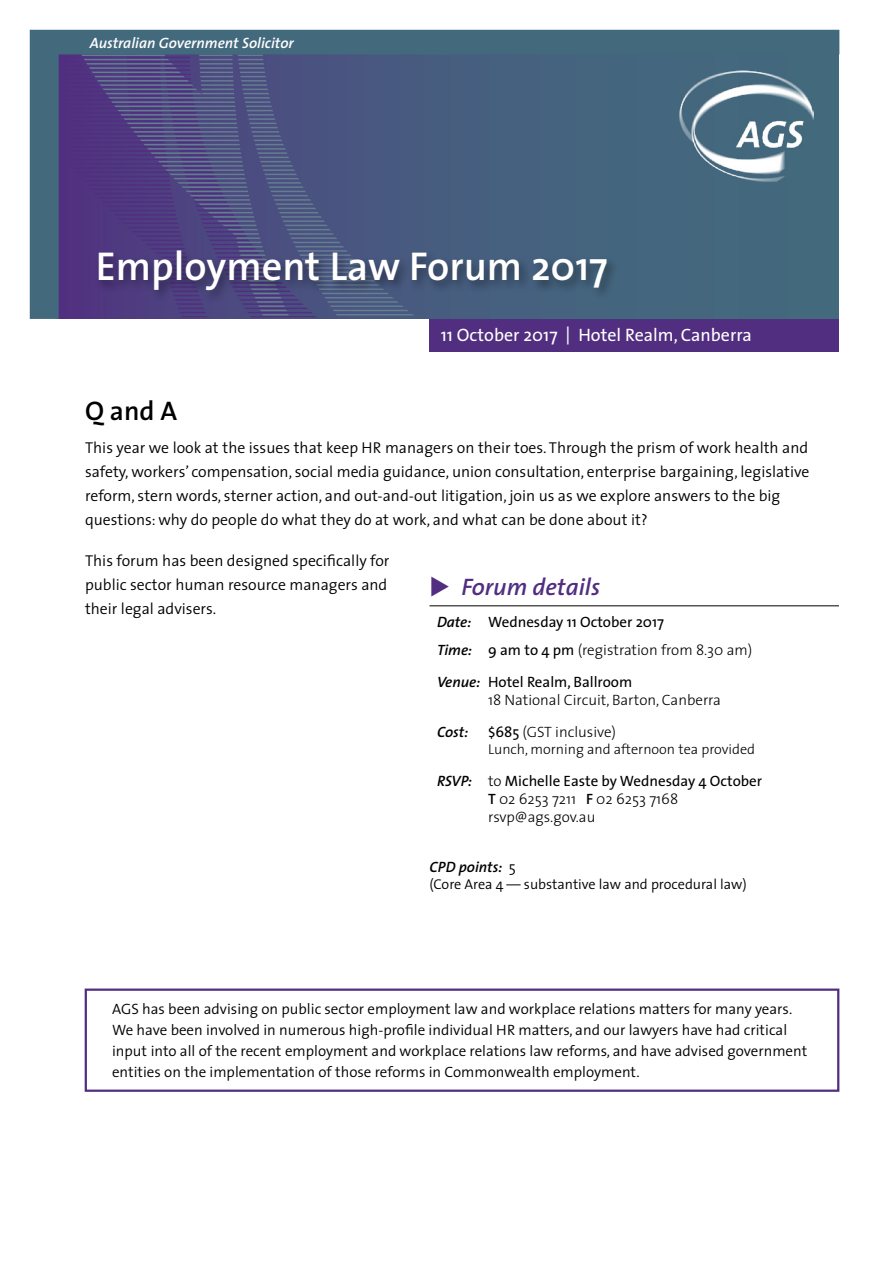
<style>
.page{position:relative;width:893px;height:1263px;background:#fff}
.page>*{position:absolute;margin:0;border:0;box-sizing:border-box;transform-origin:0 0}
.t1{font:600 40.5px "The Sans";color:#fff}
.t2{font:600 27px "The Sans";color:#000}
.t3{font:italic 600 24px "The Sans";color:#512e80}
.t4{font:18px "The Sans";color:#fff}
.t5{font:300 15.75px/24px "The Sans";color:#000}
.t6{font:300 15px/21px "The Sans";color:#000}
.t7{font:300 15px/18px "The Sans";color:#000}
.t8{font:15px/27.8px "The Sans";color:#000}
.t9{font:italic 600 15px "The Sans";color:#fff}
.t10{font:italic 600 15px "The Sans";color:#000}
.t11{font:300 14.25px "The Sans";color:#000}
.t12{font:300 14.25px "The Sans";color:#000}
.s1{font-weight:600;font-style:italic}
.s2{font-weight:300}
.s3{font-weight:400}
.s4{font-weight:600}
.s5{font-weight:300;font-style:normal}
</style>
<div class="page">
<hr style="left:429px;top:605px;width:410px;height:1px;background:#000">
<div style="left:85px;top:988px;width:754px;height:104px;border:2px solid #512e80"></div>
<div style="left:429px;top:319px;width:410px;height:33px;background:#512e80"></div>
<svg style="left:30px;top:30px;width:809px;height:289px;background:#4a5c7f"></svg>
<p class="t9" style="left:90px;top:30px;width:206px">Australian Government Solicitor</p>
<h1 class="t1" style="left:96px;top:233px;width:514px">Employment Law Forum 2017</h1>
<p class="t4" style="left:441px;top:320px;width:313px">11 October 2017 | Hotel Realm, Canberra</p>
<h2 class="t2" style="left:85px;top:389px;width:94px">Q and A</h2>
<p class="t5" style="left:85px;top:435px;width:726px">This year we look at the issues that keep HR managers on their toes. Through the prism of work health and safety, workers’ compensation, social media guidance, union consultation, enterprise bargaining, legislative reform, stern words, sterner action, and out-and-out litigation, join us as we explore answers to the big questions: why do people do what they do at work, and what can be done about it?</p>
<p class="t5" style="left:85px;top:548px;width:306px">This forum has been designed specifically for public sector human resource managers and their legal advisers.</p>
<h3 class="t3" style="left:429px;top:566px;width:172px">◆ Forum details</h3>
<p class="t8" style="left:437px;top:607px;width:317px"><span class="s1">Date:</span> Wednesday 11 October 2017<br><span class="s1">Time:</span> 9 am to 4 pm <span class="s2">(registration from 8.30 am)</span></p>
<p class="t7" style="left:488px;top:672px;width:235px;text-indent:-51px"><span class="s1">Venue:</span> <span class="s3">Hotel Realm, Ballroom<br></span>18 National Circuit, Barton, Canberra</p>
<p class="t10" style="left:437px;top:719px;width:33px">Cost:</p>
<p class="t7" style="left:488px;top:722px;width:130px"><span class="s3">$685</span> (GST inclusive)</p>
<p class="t12" style="left:488px;top:737px;width:269px">Lunch, morning and afternoon tea provided</p>
<p class="t7" style="left:488px;top:771px;width:276px;text-indent:-51px"><span class="s1">RSVP:</span> to <span class="s3">Michelle Easte by Wednesday 4 October<br></span><span class="s4">T</span> 02 6253 7211 <span class="s4">F</span> 02 6253 7168 rsvp@ags.gov.au</p>
<p class="t10" style="left:429px;top:854px;width:88px">CPD points: <span class="s5">5</span></p>
<p class="t11" style="left:429px;top:872px;width:319px">(Core Area 4 — substantive law and procedural law)</p>
<p class="t6" style="left:112px;top:998px;width:697px">AGS has been advising on public sector employment law and workplace relations matters for many years.<br>We have been involved in numerous high-profile individual HR matters, and our lawyers have had critical input into all of the recent employment and workplace relations law reforms, and have advised government entities on the implementation of those reforms in Commonwealth employment.</p>
</div>
